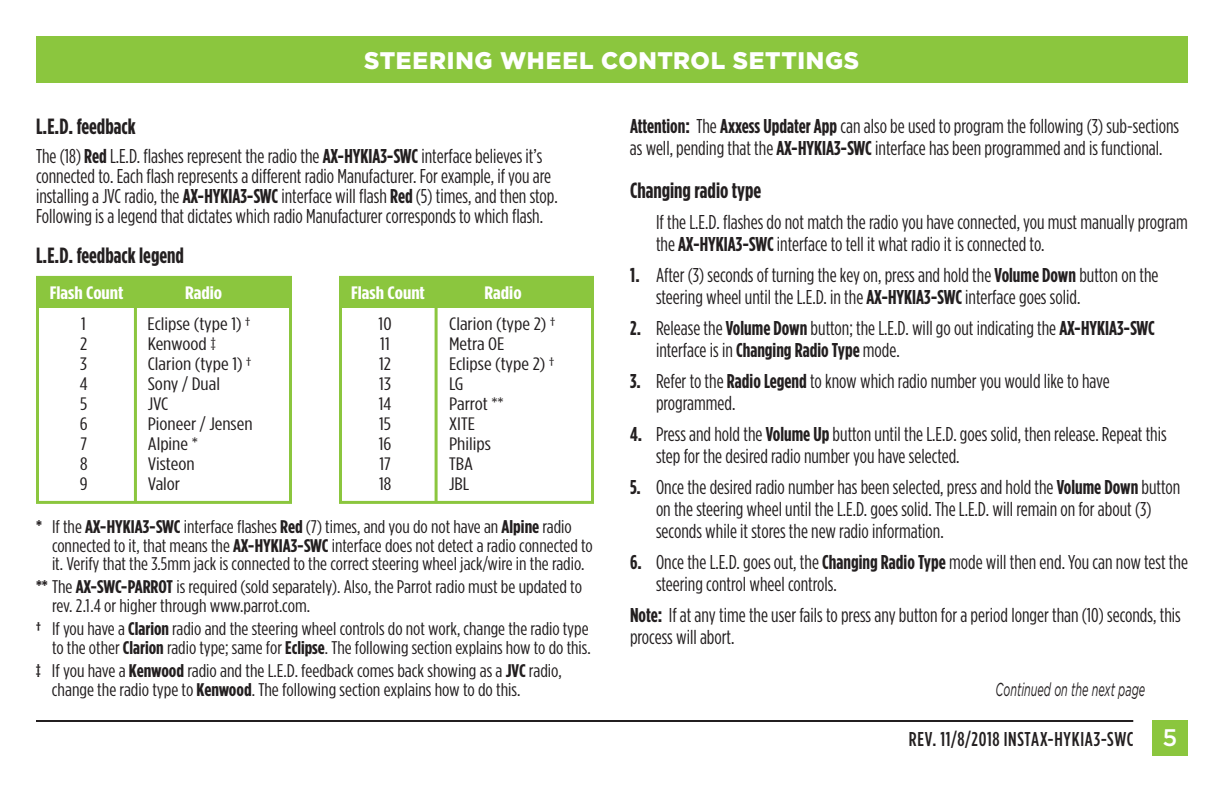
<style>
.page{position:relative;width:1224px;height:792px;background:#fff}
.page>*{position:absolute;margin:0;border:0;box-sizing:border-box;transform-origin:0 0}
.t1{font:900 24px "Gotham";letter-spacing:.03em;color:#fff}
.t2{font:700 22px "Gotham Condensed";color:#231f20}
.t3{font:20px/22px "Gotham Condensed";color:#231f20}
.t4{font:500 20px "Gotham Condensed";letter-spacing:.035em;color:#231f20}
.t5{font:italic 18.8px "Gotham";color:#231f20;scale:.58 1}
.t6{font:18.4px/18.4px "Gotham Condensed";color:#231f20;scale:1.08 1}
.t7{font:18.4px/18.4px "Gotham Condensed";color:#231f20;scale:1.09 1}
.t8{font:18px "Gotham Condensed";color:#231f20;scale:1.22 1}
.t9{font:700 18px "Gotham Condensed";color:#fff;scale:1.22 1}
.s1{font-weight:700}
.s2{font-family:"Gotham";font-size:24px;color:#fff}
</style>
<div class="page">
<div style="left:36px;top:36px;width:1152px;height:46px;background:#8bc63e"></div>
<div style="left:1152px;top:720px;width:36px;height:36px;background:#8bc63e"></div>
<hr style="left:36px;top:720px;width:1097px;height:2px;background:#231f20">
<div style="left:37px;top:277px;width:253px;height:30px;background:#8bc63e"></div>
<div style="left:340px;top:277px;width:254px;height:30px;background:#8bc63e"></div>
<div style="left:36px;top:276px;width:558px;height:228px;border:3px solid #8bc63e"></div>
<div style="left:292px;top:271px;width:47px;height:237px;background:#fff"></div>
<hr style="left:134px;top:277px;width:3px;height:226px;background:#8bc63e">
<hr style="left:289px;top:277px;width:3px;height:226px;background:#8bc63e">
<hr style="left:339px;top:277px;width:3px;height:226px;background:#8bc63e">
<hr style="left:435px;top:277px;width:3px;height:226px;background:#8bc63e">
<p class="t1" style="left:364px;top:47px;width:497px">STEERING WHEEL CONTROL SETTINGS</p>
<p class="t2" style="left:36px;top:114px;width:101px">L.E.D. feedback</p>
<p class="t3" style="left:36px;top:146px;width:523px;line-height:20px">The (18) <span class="s1">Red</span> L.E.D. flashes represent the radio the <span class="s1">AX-HYKIA3-SWC</span> interface believes it’s connected to. Each flash represents a different radio Manufacturer. For example, if you are installing a JVC radio, the <span class="s1">AX-HYKIA3-SWC</span> interface will flash <span class="s1">Red</span> (5) times, and then stop.<br>Following is a legend that dictates which radio Manufacturer corresponds to which flash.</p>
<p class="t2" style="left:36px;top:243px;width:149px">L.E.D. feedback legend</p>
<p class="t9" style="left:50px;top:283px;width:62px">Flash Count</p>
<p class="t9" style="left:185px;top:283px;width:32px">Radio</p>
<p class="t8" style="left:81px;top:314px;width:5px">1</p>
<p class="t8" style="left:148px;top:314px;width:86px">Eclipse (type 1) †</p>
<p class="t8" style="left:80px;top:334px;width:7px">2</p>
<p class="t8" style="left:148px;top:334px;width:57px">Kenwood ‡</p>
<p class="t8" style="left:80px;top:354px;width:7px">3</p>
<p class="t8" style="left:148px;top:354px;width:86px">Clarion (type 1) †</p>
<p class="t8" style="left:80px;top:374px;width:8px">4</p>
<p class="t8" style="left:148px;top:374px;width:61px">Sony / Dual</p>
<p class="t8" style="left:80px;top:394px;width:7px">5</p>
<p class="t8" style="left:148px;top:394px;width:18px">JVC</p>
<p class="t8" style="left:80px;top:414px;width:8px">6</p>
<p class="t8" style="left:148px;top:414px;width:87px">Pioneer / Jensen</p>
<p class="t8" style="left:80px;top:434px;width:7px">7</p>
<p class="t8" style="left:148px;top:434px;width:43px">Alpine *</p>
<p class="t8" style="left:80px;top:454px;width:8px">8</p>
<p class="t8" style="left:148px;top:454px;width:40px">Visteon</p>
<p class="t8" style="left:80px;top:474px;width:8px">9</p>
<p class="t8" style="left:148px;top:474px;width:28px">Valor</p>
<p class="t9" style="left:351px;top:283px;width:62px">Flash Count</p>
<p class="t9" style="left:485px;top:283px;width:32px">Radio</p>
<p class="t8" style="left:379px;top:314px;width:12px">10</p>
<p class="t8" style="left:449px;top:314px;width:88px">Clarion (type 2) †</p>
<p class="t8" style="left:380px;top:334px;width:9px">11</p>
<p class="t8" style="left:449px;top:334px;width:47px">Metra OE</p>
<p class="t8" style="left:379px;top:354px;width:11px">12</p>
<p class="t8" style="left:449px;top:354px;width:88px">Eclipse (type 2) †</p>
<p class="t8" style="left:379px;top:374px;width:11px">13</p>
<p class="t8" style="left:449px;top:374px;width:13px">LG</p>
<p class="t8" style="left:379px;top:394px;width:12px">14</p>
<p class="t8" style="left:449px;top:394px;width:46px">Parrot **</p>
<p class="t8" style="left:379px;top:414px;width:11px">15</p>
<p class="t8" style="left:449px;top:414px;width:23px">XITE</p>
<p class="t8" style="left:379px;top:434px;width:12px">16</p>
<p class="t8" style="left:449px;top:434px;width:36px">Philips</p>
<p class="t8" style="left:379px;top:454px;width:11px">17</p>
<p class="t8" style="left:449px;top:454px;width:21px">TBA</p>
<p class="t8" style="left:379px;top:474px;width:12px">18</p>
<p class="t8" style="left:449px;top:474px;width:18px">JBL</p>
<p class="t6" style="left:52px;top:517px;width:502px;text-indent:-16px"><span class="s1">*</span> If the <span class="s1">AX-HYKIA3-SWC</span> interface flashes <span class="s1">Red</span> (7) times, and you do not have an <span class="s1">Alpine</span> radio connected to it, that means the <span class="s1">AX-HYKIA3-SWC</span> interface does not detect a radio connected to it. Verify that the 3.5mm jack is connected to the correct steering wheel jack/wire in the radio.</p>
<p class="t7" style="left:52px;top:578px;width:488px;text-indent:-16px"><span class="s1">**</span> The <span class="s1">AX-SWC-PARROT</span> is required (sold separately). Also, the Parrot radio must be updated to rev. 2.1.4 or higher through www.parrot.com.</p>
<p class="t6" style="left:36px;top:619px;width:515px;text-align:right"><span class="s1">†</span> If you have a <span class="s1">Clarion</span> radio and the steering wheel controls do not work, change the radio type to the other <span class="s1">Clarion</span> radio type; same for <span class="s1">Eclipse</span>. The following section explains how to do this.</p>
<p class="t7" style="left:52px;top:661px;width:469px;text-indent:-16px"><span class="s1">‡</span> If you have a <span class="s1">Kenwood</span> radio and the L.E.D. feedback comes back showing as a <span class="s1">JVC</span> radio, change the radio type to <span class="s1">Kenwood</span>. The following section explains how to do this.</p>
<p class="t3" style="left:630px;top:115px;width:551px"><span class="s1">Attention:</span> The <span class="s1">Axxess Updater App</span> can also be used to program the following (3) sub-sections as well, pending that the <span class="s1">AX-HYKIA3-SWC</span> interface has been programmed and is functional.</p>
<p class="t2" style="left:630px;top:178px;width:133px">Changing radio type</p>
<p class="t3" style="left:656px;top:211px;width:533px">If the L.E.D. flashes do not match the radio you have connected, you must manually program the <span class="s1">AX-HYKIA3-SWC</span> interface to tell it what radio it is connected to.</p>
<p class="t3" style="left:656px;top:264px;width:504px;text-indent:-26px"><span class="s1">1.</span> After (3) seconds of turning the key on, press and hold the <span class="s1">Volume Down</span> button on the steering wheel until the L.E.D. in the <span class="s1">AX-HYKIA3-SWC</span> interface goes solid.</p>
<p class="t3" style="left:656px;top:317px;width:500px;text-indent:-26px"><span class="s1">2.</span> Release the <span class="s1">Volume Down</span> button; the L.E.D. will go out indicating the <span class="s1">AX-HYKIA3-SWC </span>interface is in <span class="s1">Changing Radio Type</span> mode.</p>
<p class="t3" style="left:656px;top:370px;width:455px;text-indent:-26px"><span class="s1">3.</span> Refer to the <span class="s1">Radio Legend</span> to know which radio number you would like to have programmed.</p>
<p class="t3" style="left:656px;top:423px;width:512px;text-indent:-26px"><span class="s1">4.</span> Press and hold the <span class="s1">Volume Up</span> button until the L.E.D. goes solid, then release. Repeat this step for the desired radio number you have selected.</p>
<p class="t3" style="left:656px;top:476px;width:526px;text-indent:-26px"><span class="s1">5.</span> Once the desired radio number has been selected, press and hold the <span class="s1">Volume Down</span> button on the steering wheel until the L.E.D. goes solid. The L.E.D. will remain on for about (3) seconds while it stores the new radio information.</p>
<p class="t3" style="left:656px;top:551px;width:534px;text-indent:-26px"><span class="s1">6.</span> Once the L.E.D. goes out, the <span class="s1">Changing Radio Type</span> mode will then end. You can now test the steering control wheel controls.</p>
<p class="t3" style="left:630px;top:604px;width:552px"><span class="s1">Note:</span> If at any time the user fails to press any button for a period longer than (10) seconds, this process will abort.</p>
<p class="t5" style="left:996px;top:679px;width:260px">Continued on the next page</p>
<p class="t4" style="left:909px;top:728px;width:270px">REV. 11/8/2018 INSTAX-HYKIA3-SWC <span class="s2">5</span></p>
</div>
